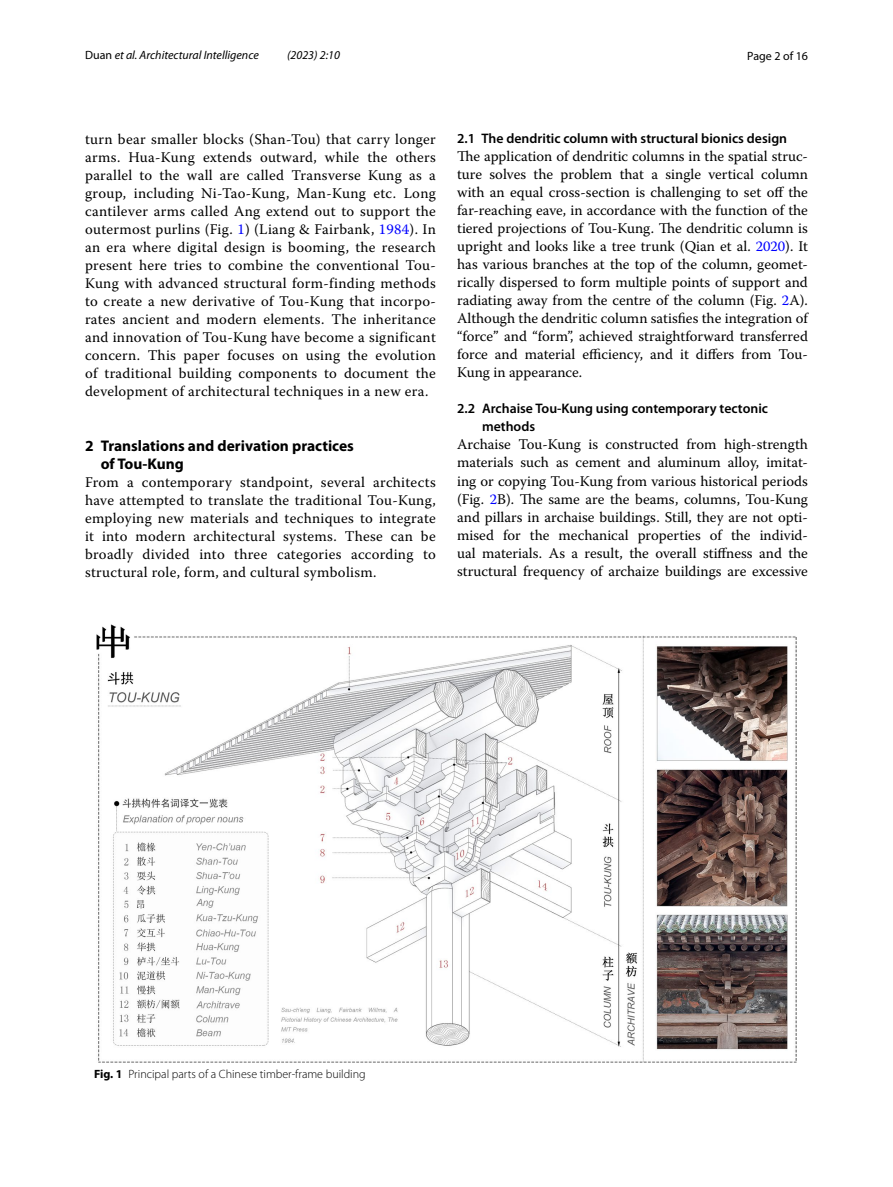
<style>
.page{position:relative;width:893px;height:1187px;background:#fff}
.page>*{position:absolute;margin:0;border:0;box-sizing:border-box;transform-origin:0 0}
.t1{font:700 15.45px/18px "Myriad Pro";color:#000}
.t2{font:14.7px/18px "Warnock Pro";letter-spacing:.01em;color:#000;text-align:justify}
.t3{font:600 13.8px/18px "Myriad Pro";color:#000}
.t4{font:300 12px "Myriad Pro";color:#000}
.t5{font:italic 12px "Myriad Pro";color:#000}
.t6{font:12px "Myriad Pro";color:#000}
.s1{font-style:normal}
.s2{color:#00f}
.s3{font-weight:700}
</style>
<div class="page">
<img style="left:96px;top:624px;width:701px;height:438px">
<p class="t5" style="left:85px;top:48px;width:175px"><span class="s1">Duan</span> et al. Architectural Intelligence</p>
<p class="t5" style="left:287px;top:48px;width:54px">(2023) 2:10</p>
<p class="t6" style="left:747px;top:48px;width:62px">Page 2 of 16</p>
<p class="t2" style="left:85px;top:130px;width:352px">turn bear smaller blocks (Shan-Tou) that carry longer arms. Hua-Kung extends outward, while the others parallel to the wall are called Transverse Kung as a group, including Ni-Tao-Kung, Man-Kung etc. Long cantilever arms called Ang extend out to support the outermost purlins (Fig. <span class="s2">1</span>) (Liang &amp; Fairbank, <span class="s2">1984</span>). In an era where digital design is booming, the research present here tries to combine the conventional Tou-Kung with advanced structural form-finding methods to create a new derivative of Tou-Kung that incorpo&shy;rates ancient and modern elements. The inheritance and innovation of Tou-Kung have become a significant concern. This paper focuses on using the evolution of traditional building components to document the development of architectural techniques in a new era.</p>
<p class="t1" style="left:101px;top:436px;width:255px;text-indent:-16px">2 Translations and derivation practices of Tou‑Kung</p>
<p class="t2" style="left:85px;top:472px;width:352px">From a contemporary standpoint, several architects have attempted to translate the traditional Tou-Kung, employing new materials and techniques to integrate it into modern architectural systems. These can be broadly divided into three categories according to structural role, form, and cultural symbolism.</p>
<p class="t3" style="left:457px;top:129px;width:331px">2.1 The dendritic column with structural bionics design</p>
<p class="t2" style="left:457px;top:147px;width:352px">The application of dendritic columns in the spatial struc&shy;ture solves the problem that a single vertical column with an equal cross-section is challenging to set off the far-reaching eave, in accordance with the function of the tiered projections of Tou-Kung. The dendritic column is upright and looks like a tree trunk (Qian et al. <span class="s2">2020</span>). It has various branches at the top of the column, geomet&shy;rically dispersed to form multiple points of support and radiating away from the centre of the column (Fig. <span class="s2">2</span>A).<br>Although the dendritic column satisfies the integration of “force” and “form”, achieved straightforward transferred force and material efficiency, and it differs from Tou-Kung in appearance.</p>
<p class="t3" style="left:482px;top:399px;width:287px;text-indent:-25px">2.2 Archaise Tou‑Kung using contemporary tectonic methods</p>
<p class="t2" style="left:457px;top:435px;width:352px">Archaise Tou-Kung is constructed from high-strength materials such as cement and aluminum alloy, imitat&shy;ing or copying Tou-Kung from various historical periods (Fig. <span class="s2">2</span>B). The same are the beams, columns, Tou-Kung and pillars in archaise buildings. Still, they are not opti&shy;mised for the mechanical properties of the individ&shy;ual materials. As a result, the overall stiffness and the structural frequency of archaize buildings are excessive</p>
<p class="t4" style="left:94px;top:1067px;width:273px"><span class="s3">Fig. 1</span> Principal parts of a Chinese timber-frame building</p>
</div>
